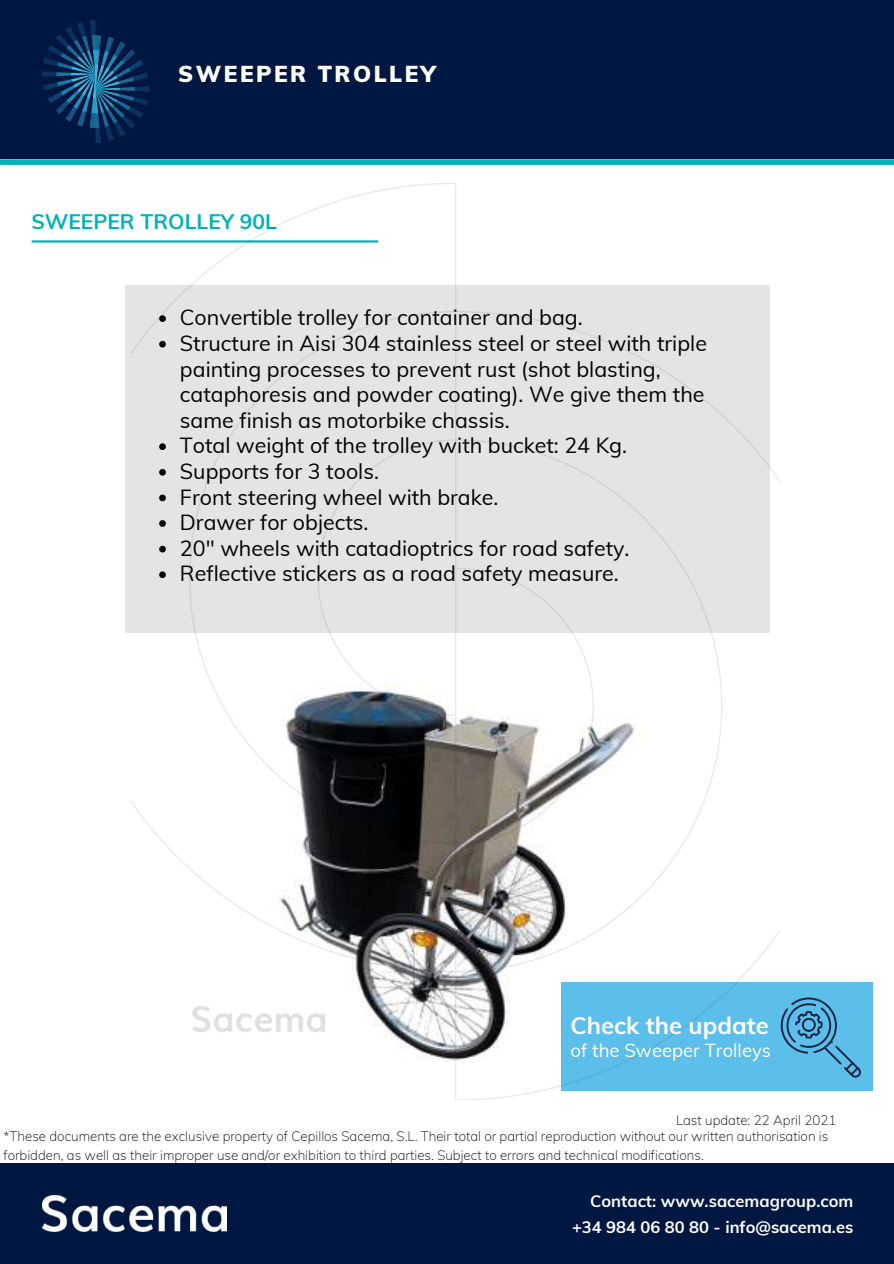
<style>
.page{position:relative;width:894px;height:1264px;background:#fff}
.page>*{position:absolute;margin:0;border:0;box-sizing:border-box;transform-origin:0 0}
.t1{font:700 23.7px "Muli";color:#fff}
.t2{font:900 22.5px "Muli";letter-spacing:.11em;color:#fff}
.t3{font:21.45px/25.7px "Muli";color:#000}
.t4{font:700 21px "Muli";color:#00b3b9}
.t5{font:18.45px "Muli";color:#fff}
.t6{font:700 16.5px/26px "Muli";color:#fff;text-align:right}
.t7{font:200 13.35px/18.8px "Muli";color:#000}
</style>
<div class="page">
<div style="left:0;top:0;width:893px;height:159px;background:#001742"></div>
<img style="left:42px;top:20px;width:108px;height:122px">
<div style="left:1px;top:159px;width:892px;height:6px;background:#00b3b9"></div>
<div style="left:0;top:1163px;width:893px;height:100px;background:#001742"></div>
<img style="left:42px;top:1195px;width:184px;height:36px">
<hr style="left:32px;top:240px;width:345px;height:2px;background:#00b3b9">
<div style="left:561px;top:982px;width:311px;height:108px;background:#5cbfeb"></div>
<svg style="left:780px;top:997px;width:80px;height:80px"></svg>
<img style="left:132px;top:183px;width:647px;height:916px">
<p class="t2" style="left:178px;top:60px;width:259px">SWEEPER TROLLEY</p>
<p class="t4" style="left:31px;top:208px;width:247px">SWEEPER TROLLEY 90L</p>
<p class="t3" style="left:180px;top:304px;width:528px">Convertible trolley for container and bag.<br>Structure in Aisi 304 stainless steel or steel with triple painting processes to prevent rust (shot blasting, cataphoresis and powder coating). We give them the same finish as motorbike chassis.<br>Total weight of the trolley with bucket: 24 Kg.<br>Supports for 3 tools.<br>Front steering wheel with brake.<br>Drawer for objects.<br>20" wheels with catadioptrics for road safety.<br>Reflective stickers as a road safety measure.</p>
<p class="t1" style="left:570px;top:1010px;width:199px">Check the update</p>
<p class="t5" style="left:570px;top:1038px;width:202px">of the Sweeper Trolleys</p>
<p class="t7" style="left:675px;top:1110px;width:162px">Last update: 22 April 2021</p>
<p class="t7" style="left:4px;top:1126px;width:826px">*These documents are the exclusive property of Cepillos Sacema, S.L. Their total or partial reproduction without our written authorisation is forbidden, as well as their improper use and/or exhibition to third parties. Subject to errors and technical modifications.</p>
<p class="t6" style="left:572px;top:1188px;width:283px">Contact: www.sacemagroup.com +34 984 06 80 80 - info@sacema.es</p>
</div>
